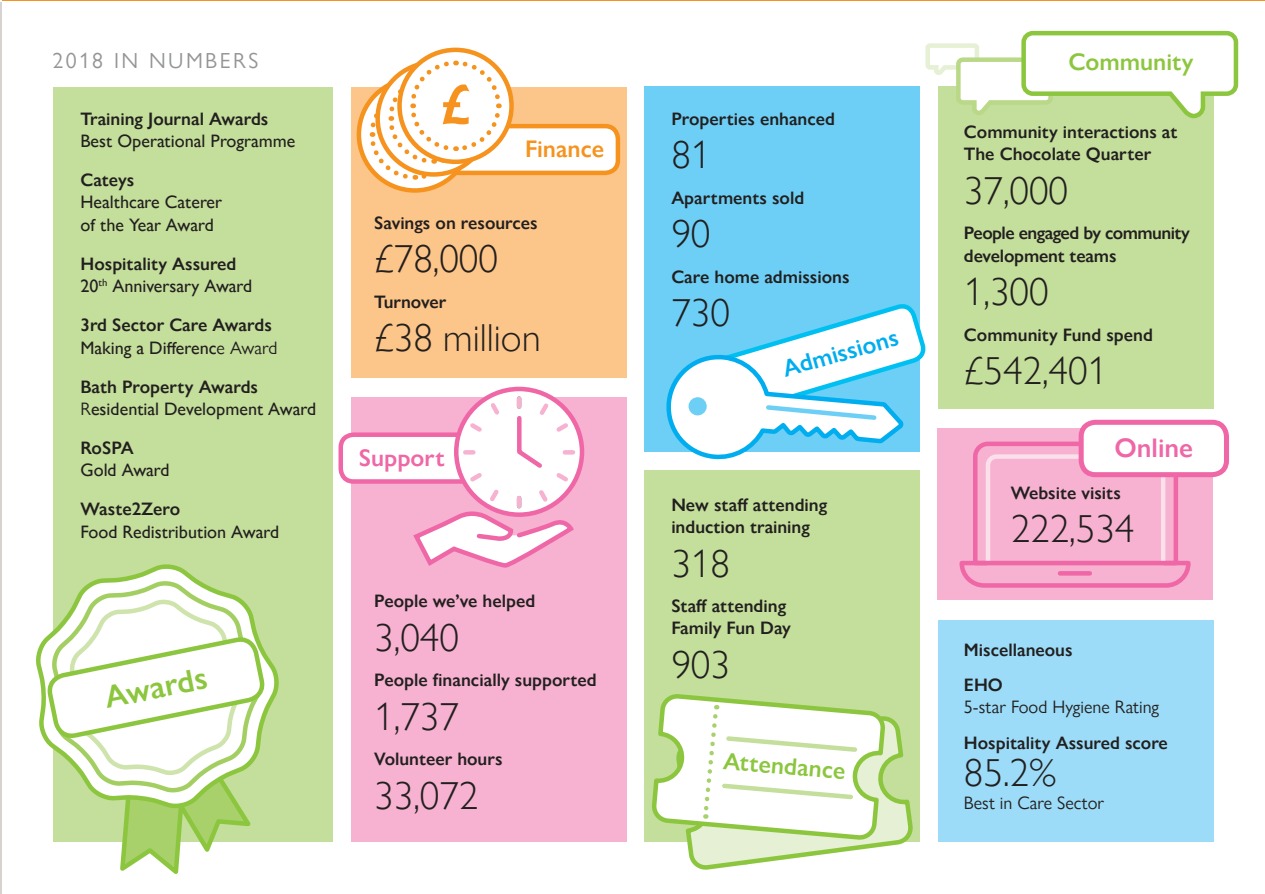
<style>
.page{position:relative;width:1265px;height:894px;background:#fff}
.page>*{position:absolute;margin:0;border:0;box-sizing:border-box;transform-origin:0 0}
.t1{font:600 57px "Gill Sans Nova";color:#522887}
.t2{font:600 57px "Gill Sans Nova";color:#f6931e}
.t3{font:300 39px "Gill Sans Nova";color:#221f1f}
.t4{font:600 31.5px "Gill Sans Nova";color:#8cc63e}
.t5{font:600 26.85px "Gill Sans Nova";color:#ef67a6}
.t6{font:600 24px "Gill Sans Nova";color:#8cc63e}
.t7{font:600 24px "Gill Sans Nova";color:#00adef}
.t8{font:600 24px "Gill Sans Nova";color:#f6931e}
.t9{font:600 24px "Gill Sans Nova";color:#ef67a6}
.t10{font:21.75px "Gill Sans Nova";letter-spacing:.11em;color:#939597}
.t11{font:600 18px/22.5px "Gill Sans Nova";color:#221f1f}
.t12{font:500 18px/22.5px "Gill Sans Nova";color:#221f1f}
.t13{font:600 18px/22.5px "Gill Sans Nova";letter-spacing:-.03em;color:#221f1f}
.t14{font:18px "Gill Sans Nova";color:#221f1f}
.s1{font-weight:500}
.s2{font-weight:400}
.s3{font-weight:600}
</style>
<div class="page">
<hr style="left:0;top:1px;width:1px;height:893px;background:#d5d2cf">
<div style="left:53px;top:87px;width:279px;height:754px;background:#c4de9b"></div>
<div style="left:351px;top:87px;width:275px;height:290px;background:#fcc589"></div>
<div style="left:351px;top:397px;width:275px;height:445px;background:#f6b2d0"></div>
<div style="left:643px;top:86px;width:276px;height:366px;background:#6dcff6"></div>
<div style="left:938px;top:86px;width:275px;height:322px;background:#c4de9b"></div>
<div style="left:937px;top:429px;width:275px;height:171px;background:#f6b2d0"></div>
<div style="left:938px;top:620px;width:275px;height:222px;background:#9cdcf8"></div>
<div style="left:643px;top:471px;width:276px;height:371px;background:#c4de9b"></div>
<svg style="left:652px;top:694px;width:259px;height:174px"></svg>
<div style="left:428px;top:126px;width:190px;height:47px;background:#fff;border-radius:13px"></div>
<div style="left:425px;top:124px;width:195px;height:51px;border:4px solid #f6931e;border-radius:13px"></div>
<svg style="left:359px;top:78px;width:112px;height:112px"></svg>
<div style="left:356px;top:76px;width:117px;height:117px;border:4px solid #f6931e;border-radius:50%"></div>
<svg style="left:399px;top:50px;width:112px;height:112px"></svg>
<div style="left:397px;top:48px;width:116px;height:116px;border:4px solid #f6931e;border-radius:50%"></div>
<svg style="left:367px;top:58px;width:136px;height:124px"></svg>
<hr style="left:2px;top:0;width:1262px;height:1px;background:#f6931e">
<svg style="left:36px;top:564px;width:243px;height:180px"></svg>
<svg style="left:48px;top:579px;width:219px;height:165px"></svg>
<svg style="left:47px;top:582px;width:218px;height:292px"></svg>
<svg style="left:925px;top:30px;width:314px;height:90px"></svg>
<svg style="left:666px;top:284px;width:260px;height:176px"></svg>
<div style="left:341px;top:435px;width:160px;height:46px;background:#fff;border-radius:13px"></div>
<div style="left:338px;top:432px;width:165px;height:52px;border:4px solid #ef67a6;border-radius:13px"></div>
<svg style="left:456px;top:389px;width:126px;height:126px"></svg>
<div style="left:454px;top:387px;width:130px;height:130px;border:4px solid #ef67a6;border-radius:50%"></div>
<svg style="left:412px;top:398px;width:163px;height:170px"></svg>
<svg style="left:959px;top:441px;width:233px;height:147px"></svg>
<div style="left:1081px;top:422px;width:145px;height:53px;background:#fff;border-radius:14px"></div>
<div style="left:1078px;top:420px;width:150px;height:57px;border:5px solid #ef67a6;border-radius:14px"></div>
<p class="t10" style="left:52px;top:47px;width:208px">2018 IN NUMBERS</p>
<p class="t11" style="left:80px;top:109px;width:189px">Training Journal Awards</p>
<p class="t12" style="left:80px;top:132px;width:216px">Best Operational Programme</p>
<p class="t11" style="left:80px;top:168px;width:55px">Cateys</p>
<p class="t12" style="left:80px;top:193px;width:143px">Healthcare Caterer of the Year Award</p>
<p class="t11" style="left:80px;top:252px;width:173px">Hospitality Assured<br><span class="s1">20</span><sup>th</sup> <span class="s1">Anniversary Award</span></p>
<p class="t11" style="left:80px;top:316px;width:198px">3rd Sector Care Awards<br><span class="s1">Making a Differenc</span><span class="s2">e Award</span></p>
<p class="t12" style="left:80px;top:377px;width:237px"><span class="s3">Bath Property Awards<br></span><span class="s2">R</span>esidential Development Award</p>
<p class="t11" style="left:80px;top:438px;width:55px">RoSPA</p>
<p class="t12" style="left:80px;top:461px;width:91px">Gold Award</p>
<p class="t11" style="left:80px;top:500px;width:101px">Waste2Zero</p>
<p class="t12" style="left:80px;top:522px;width:200px">Food Redistribution Award</p>
<h3 class="t4" style="left:103px;top:687px;width:105px;rotate:-12deg">Awards</h3>
<h1 class="t2" style="left:440px;top:84px;width:32px">£</h1>
<h1 class="t1" style="left:418px;top:97px;width:32px">£</h1>
<h3 class="t8" style="left:525px;top:141px;width:81px">Finance</h3>
<p class="t11" style="left:374px;top:213px;width:165px">Savings on resources</p>
<h2 class="t3" style="left:374px;top:245px;width:125px">£78,000</h2>
<p class="t11" style="left:374px;top:292px;width:73px">Turnover</p>
<h2 class="t3" style="left:374px;top:324px;width:168px">£38 million</h2>
<h3 class="t9" style="left:359px;top:449px;width:87px">Support</h3>
<p class="t11" style="left:374px;top:592px;width:162px">People we’ve helped</p>
<h2 class="t3" style="left:374px;top:624px;width:86px">3,040</h2>
<p class="t11" style="left:374px;top:669px;width:224px">People financially supported</p>
<h2 class="t3" style="left:374px;top:703px;width:86px">1,737</h2>
<p class="t11" style="left:374px;top:750px;width:130px">Volunteer hours</p>
<h2 class="t3" style="left:374px;top:782px;width:106px">33,072</h2>
<p class="t11" style="left:671px;top:109px;width:165px">Properties enhanced</p>
<h2 class="t3" style="left:671px;top:141px;width:40px">81</h2>
<p class="t11" style="left:671px;top:188px;width:134px">Apartments sold</p>
<h2 class="t3" style="left:671px;top:220px;width:40px">90</h2>
<p class="t11" style="left:671px;top:267px;width:180px">Care home admissions</p>
<h2 class="t3" style="left:671px;top:299px;width:60px">730</h2>
<h3 class="t7" style="left:780px;top:361px;width:121px;rotate:-16deg">Admissions</h3>
<p class="t11" style="left:671px;top:493px;width:157px">New staff attending induction training</p>
<h2 class="t3" style="left:671px;top:540px;width:60px">318</h2>
<p class="t11" style="left:671px;top:594px;width:121px">Staff attending<br>Family Fun Day</p>
<h2 class="t3" style="left:671px;top:651px;width:60px">903</h2>
<h3 class="t6" style="left:724px;top:752px;width:124px;rotate:5deg">Attendance</h3>
<h3 class="t6" style="left:1068px;top:47px;width:127px">Community</h3>
<p class="t11" style="left:963px;top:120px;width:215px">Community interactions at<br>The Chocolate Quarter</p>
<h2 class="t3" style="left:963px;top:177px;width:106px">37,000</h2>
<p class="t13" style="left:963px;top:222px;width:227px">People engaged by community development teams</p>
<h2 class="t3" style="left:963px;top:278px;width:86px">1,300</h2>
<p class="t11" style="left:963px;top:323px;width:190px">Community Fund spend</p>
<h2 class="t3" style="left:963px;top:357px;width:145px">£542,401</h2>
<h3 class="t5" style="left:1114px;top:439px;width:80px">Online</h3>
<p class="t11" style="left:1010px;top:483px;width:111px">Website visits</p>
<h2 class="t3" style="left:1010px;top:515px;width:125px">222,534</h2>
<p class="t11" style="left:963px;top:634px;width:110px;line-height:35.2px">Miscellaneous<br>EHO</p>
<p class="t14" style="left:963px;top:696px;width:197px">5-star Food Hygiene Rating</p>
<p class="t11" style="left:963px;top:731px;width:205px">Hospitality Assured score</p>
<h2 class="t3" style="left:963px;top:759px;width:95px">85.2%</h2>
<p class="t14" style="left:963px;top:796px;width:142px">Best in Care Sector</p>
</div>
